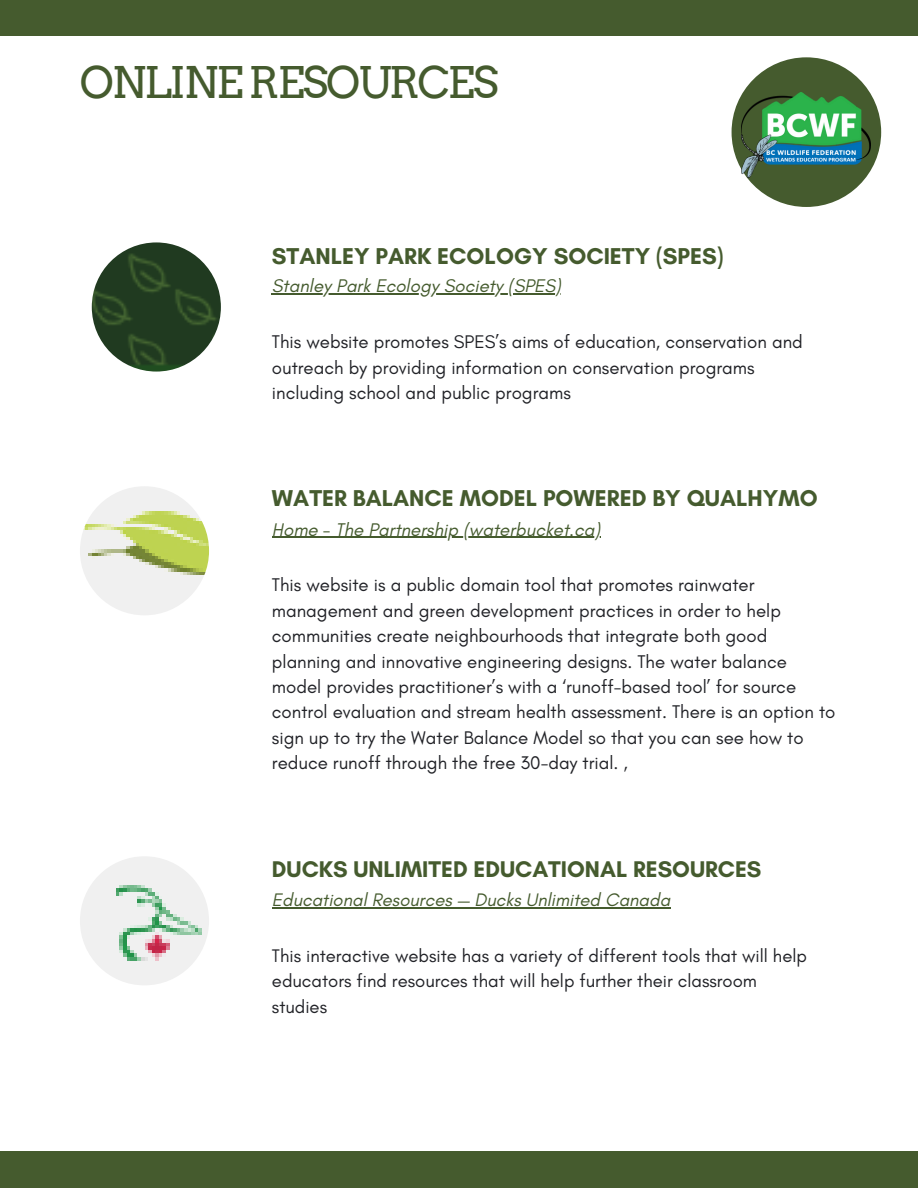
<style>
.page{position:relative;width:918px;height:1188px;background:#fff}
.page>*{position:absolute;margin:0;border:0;box-sizing:border-box;transform-origin:0 0}
.t1{font:43.65px "Arvo";letter-spacing:-.05em;color:#455b2e}
.t2{font:700 23.4px "Glacial Indifference";color:#455b2e}
.t3{font:700 23.1px "Glacial Indifference";color:#455b2e}
.t4{font:18.6px/25.3px "Glacial Indifference";color:#212227}
.t5{font:italic 18.6px "Glacial Indifference";color:#455b2e}
.t6{font:18.45px/25.2px "Glacial Indifference";color:#212227}
.t7{font:italic 18.45px "Glacial Indifference";color:#455b2e}
</style>
<div class="page">
<div style="left:732px;top:57px;width:149px;height:150px;background:#455b2e;border-radius:50%"></div>
<img style="left:92px;top:242px;width:129px;height:130px;border-radius:50%">
<img style="left:80px;top:486px;width:129px;height:129px;border-radius:50%">
<img style="left:80px;top:856px;width:129px;height:129px;border-radius:50%">
<div style="left:0;top:1151px;width:918px;height:37px;background:#455b2e"></div>
<div style="left:0;top:0;width:918px;height:36px;background:#455b2e"></div>
<img style="left:742px;top:92px;width:128px;height:86px">
<hr style="left:272px;top:294px;width:289px;height:1px;background:#455b2e">
<hr style="left:272px;top:537px;width:328px;height:1px;background:#455b2e">
<hr style="left:272px;top:907px;width:398px;height:1px;background:#455b2e">
<p class="t1" style="left:80px;top:56px;width:420px">ONLINE RESOURCES</p>
<p class="t2" style="left:272px;top:241px;width:453px">STANLEY PARK ECOLOGY SOCIETY (SPES)</p>
<p class="t5" style="left:272px;top:275px;width:291px">Stanley Park Ecology Society (SPES)</p>
<p class="t4" style="left:272px;top:329px;width:532px">This website promotes SPES’s aims of education, conservation and outreach by providing information on conservation programs including school and public programs</p>
<p class="t2" style="left:272px;top:484px;width:547px">WATER BALANCE MODEL POWERED BY QUALHYMO</p>
<p class="t5" style="left:272px;top:518px;width:330px">Home - The Partnership (waterbucket.ca)</p>
<p class="t4" style="left:272px;top:572px;width:565px">This website is a public domain tool that promotes rainwater management and green development practices in order to help communities create neighbourhoods that integrate both good planning and innovative engineering designs. The water balance model provides practitioner’s with a ‘runoff-based tool’ for source control evaluation and stream health assessment. There is an option to sign up to try the Water Balance Model so that you can see how to reduce runoff through the free 30-day trial. ,</p>
<p class="t3" style="left:272px;top:855px;width:491px">DUCKS UNLIMITED EDUCATIONAL RESOURCES</p>
<p class="t7" style="left:272px;top:888px;width:400px">Educational Resources — Ducks Unlimited Canada</p>
<p class="t6" style="left:272px;top:943px;width:537px">This interactive website has a variety of different tools that will help educators find resources that will help further their classroom studies</p>
</div>
